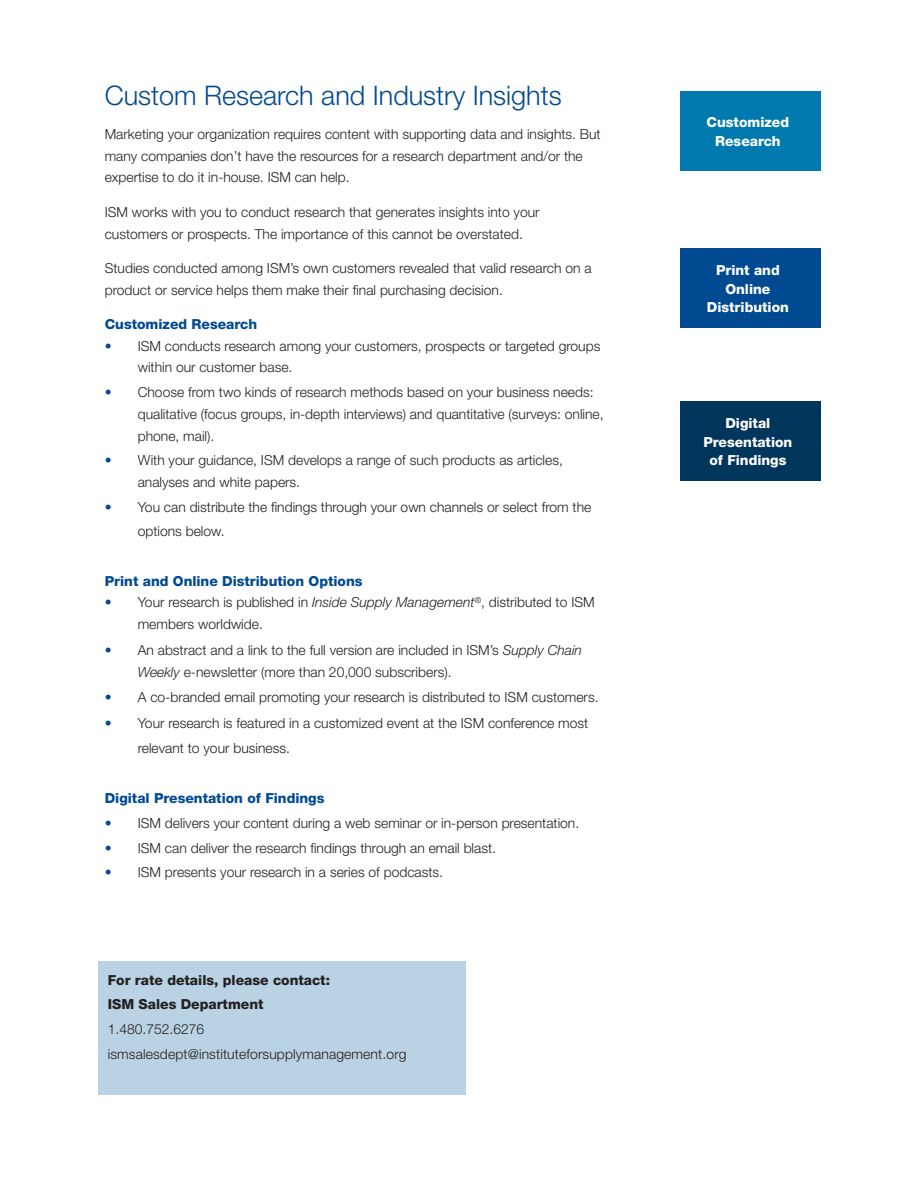
<style>
.page{position:relative;width:918px;height:1188px;background:#fff}
.page>*{position:absolute;margin:0;border:0;box-sizing:border-box;transform-origin:0 0}
.t1{font:300 27px "Helvetica Neue LT Std";color:#004a91}
.t2{font:300 13.8px/21.6px "Helvetica Neue LT Std";color:#231f20}
.t3{font:800 13.8px "Helvetica Neue";color:#004a91}
.t4{font:800 13.8px/18.6px "Helvetica Neue";color:#fff;text-align:center}
.t5{font:800 13.8px/24.6px "Helvetica Neue";color:#231f20}
.s1{color:#004a91}
.s2{font-style:italic}
</style>
<div class="page">
<div style="left:680px;top:401px;width:141px;height:80px;background:#00355c"></div>
<div style="left:680px;top:91px;width:141px;height:80px;background:#0079ae"></div>
<div style="left:98px;top:961px;width:367px;height:134px;background:#b9d3e4"></div>
<div style="left:680px;top:248px;width:141px;height:80px;background:#004a91"></div>
<h1 class="t1" style="left:105px;top:78px;width:459px">Custom Research and Industry Insights</h1>
<p class="t2" style="left:105px;top:123px;width:498px">Marketing your organization requires content with supporting data and insights. But many companies don’t have the resources for a research department and/or the expertise to do it in-house. ISM can help.</p>
<p class="t2" style="left:105px;top:201px;width:436px">ISM works with you to conduct research that generates insights into your customers or prospects. The importance of this cannot be overstated.</p>
<p class="t2" style="left:105px;top:257px;width:488px">Studies conducted among ISM’s own customers revealed that valid research on a product or service helps them make their final purchasing decision.</p>
<p class="t3" style="left:105px;top:316px;width:154px">Customized Research</p>
<p class="t2" style="left:138px;top:335px;width:464px;text-indent:-33px"><span class="s1">•</span> ISM conducts research among your customers, prospects or targeted groups within our customer base.</p>
<p class="t2" style="left:138px;top:381px;width:467px;text-indent:-33px"><span class="s1">•</span> Choose from two kinds of research methods based on your business needs: qualitative (focus groups, in-depth interviews) and quantitative (surveys: online, phone, mail).</p>
<p class="t2" style="left:138px;top:449px;width:427px;text-indent:-33px"><span class="s1">•</span> With your guidance, ISM develops a range of such products as articles, analyses and white papers.</p>
<p class="t2" style="left:138px;top:494px;width:455px;line-height:24.6px;text-indent:-33px"><span class="s1">•</span> You can distribute the findings through your own channels or select from the options below.</p>
<p class="t3" style="left:105px;top:573px;width:259px">Print and Online Distribution Options</p>
<p class="t2" style="left:138px;top:591px;width:458px;text-indent:-33px"><span class="s1">•</span> Your research is published in <span class="s2">Inside Supply Management</span><sup>®</sup>, distributed to ISM members worldwide.</p>
<p class="t2" style="left:138px;top:639px;width:446px;text-indent:-33px"><span class="s1">•</span> An abstract and a link to the full version are included in ISM’s <span class="s2">Supply Chain<br>Weekly</span> e-newsletter (more than 20,000 subscribers).</p>
<p class="t2" style="left:105px;top:686px;width:495px"><span class="s1">•</span> A co-branded email promoting your research is distributed to ISM customers.</p>
<p class="t2" style="left:138px;top:711px;width:452px;line-height:24.6px;text-indent:-33px"><span class="s1">•</span> Your research is featured in a customized event at the ISM conference most relevant to your business.</p>
<p class="t3" style="left:105px;top:790px;width:221px">Digital Presentation of Findings</p>
<p class="t2" style="left:105px;top:812px;width:476px"><span class="s1">•</span> ISM delivers your content during a web seminar or in-person presentation.</p>
<p class="t2" style="left:105px;top:837px;width:393px"><span class="s1">•</span> ISM can deliver the research findings through an email blast.</p>
<p class="t2" style="left:105px;top:861px;width:340px"><span class="s1">•</span> ISM presents your research in a series of podcasts.</p>
<p class="t5" style="left:108px;top:968px;width:224px">For rate details, please contact:<br>ISM Sales Department</p>
<p class="t2" style="left:108px;top:1017px;width:300px;line-height:24.6px">1.480.752.6276 ismsalesdept@instituteforsupplymanagement.org</p>
<p class="t4" style="left:707px;top:113px;width:84px">Customized<br>Research</p>
<p class="t4" style="left:707px;top:261px;width:83px">Print and<br>Online<br>Distribution</p>
<p class="t4" style="left:703px;top:414px;width:90px">Digital<br>Presentation of Findings</p>
</div>
